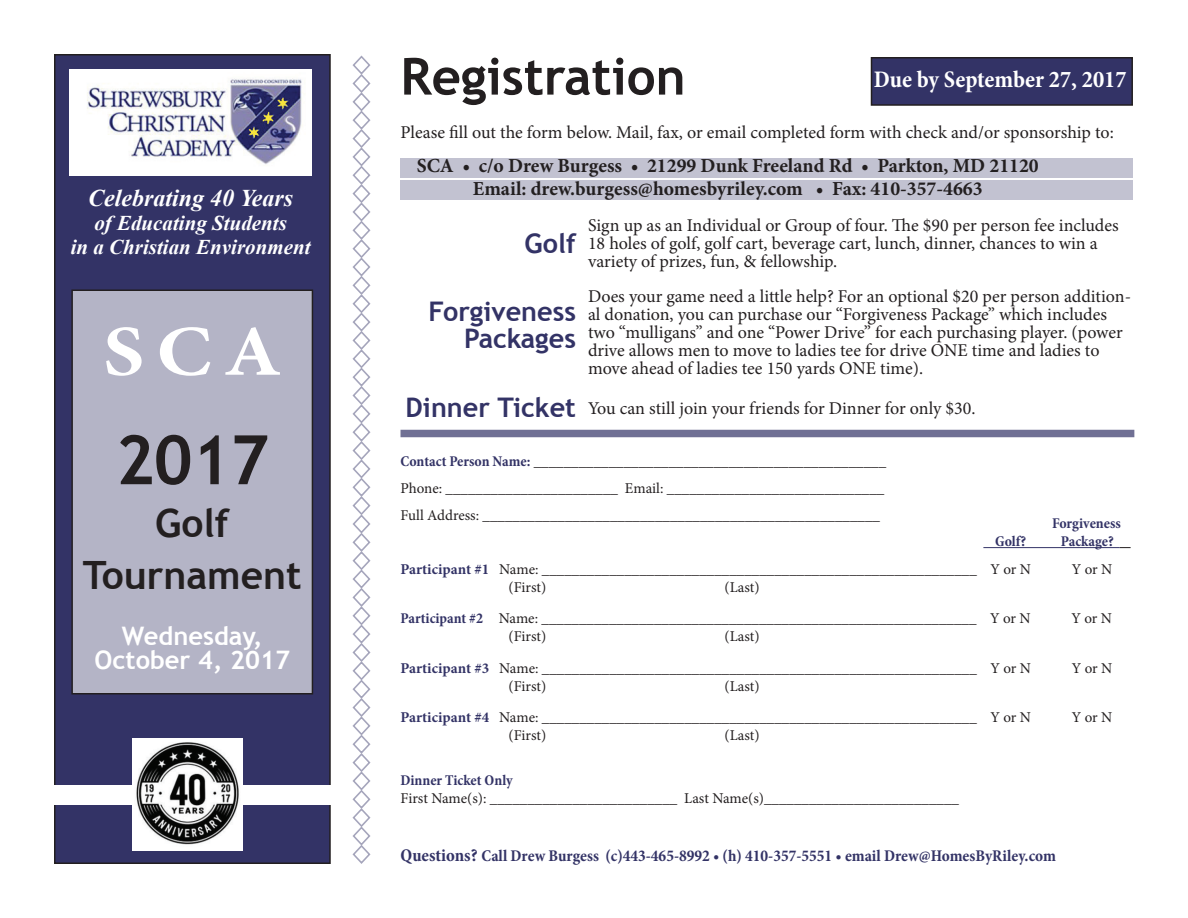
<style>
.page{position:relative;width:1188px;height:918px;background:#fff}
.page>*{position:absolute;margin:0;border:0;box-sizing:border-box;transform-origin:0 0}
.t1{font:700 71.55px "Minion Pro";color:#fff;scale:1.14 1}
.t2{font:700 67.95px "Trebuchet MS";color:#231f20}
.t3{font:700 51px "Trebuchet MS";color:#231f20}
.t4{font:700 39px "Trebuchet MS";color:#231f20}
.t5{font:700 27px "Trebuchet MS";color:#336}
.t6{font:700 25.5px "Trebuchet MS";color:#fff}
.t7{font:700 condensed 24px "Minion Pro";color:#fff}
.t8{font:italic 700 24px "Times New Roman";color:#fff}
.t9{font:italic 700 21px "Times New Roman";color:#fff}
.t10{font:700 19.95px "Minion Pro";color:#231f20}
.t11{font:18px/18px "Minion Pro";letter-spacing:-.005em;color:#231f20}
.t12{font:700 condensed 16.5px "Minion Pro";color:#336}
.t13{font:15px "Minion Pro";letter-spacing:-.005em;color:#231f20}
.t14{font:700 condensed 15px "Minion Pro";color:#336}
.s1{font-weight:700;font-stretch:condensed;color:#336}
.s2{font-weight:700;color:#336}
.s3{font-size:18px}
</style>
<div class="page">
<div style="left:872px;top:58px;width:260px;height:47px;background:#336"></div>
<div style="left:871px;top:57px;width:262px;height:49px;border:2px solid #231f20"></div>
<div style="left:400px;top:158px;width:733px;height:20px;background:#c2c2d1"></div>
<div style="left:400px;top:180px;width:733px;height:20px;background:#c2c2d1"></div>
<div style="left:400px;top:430px;width:734px;height:7px;background:#707094"></div>
<svg style="left:352px;top:55px;width:19px;height:809px"></svg>
<div style="left:55px;top:55px;width:275px;height:808px;background:#336"></div>
<div style="left:54px;top:54px;width:277px;height:810px;border:2px solid #231f20"></div>
<div style="left:26px;top:785px;width:323px;height:20px;background:#fff"></div>
<img style="left:70px;top:69px;width:242px;height:107px">
<div style="left:72px;top:290px;width:240px;height:404px;background:#b4b4c6"></div>
<div style="left:71px;top:290px;width:242px;height:404px;border:2px solid #231f20"></div>
<img style="left:133px;top:738px;width:110px;height:113px">
<hr style="left:983px;top:547px;width:137px;height:1px;background:#336">
<p class="t8" style="left:88px;top:181px;width:206px">Celebrating 40 Years</p>
<p class="t9" style="left:94px;top:208px;width:194px">of Educating Students</p>
<p class="t9" style="left:71px;top:232px;width:241px">in a Christian Environment</p>
<p class="t1" style="left:103px;top:301px;width:158px">SCA</p>
<p class="t2" style="left:116px;top:418px;width:155px">2017</p>
<p class="t4" style="left:155px;top:498px;width:76px">Golf</p>
<p class="t4" style="left:83px;top:551px;width:220px">Tournament</p>
<p class="t6" style="left:122px;top:620px;width:142px">Wednesday,</p>
<p class="t6" style="left:95px;top:644px;width:197px">October 4, 2017</p>
<p class="t3" style="left:400px;top:45px;width:287px">Registration</p>
<p class="t7" style="left:874px;top:63px;width:254px">Due by September 27, 2017</p>
<p class="t11" style="left:400px;top:123px;width:715px">Please fill out the form below. Mail, fax, or email completed form with check and/or sponsorship to:</p>
<p class="t10" style="left:417px;top:152px;width:624px">SCA • c/o Drew Burgess • 21299 Dunk Freeland Rd • Parkton, MD 21120</p>
<p class="t10" style="left:473px;top:174px;width:511px">Email: drew.burgess@homesbyriley.com • Fax: 410-357-4663</p>
<p class="t11" style="left:588px;top:216px;width:532px">Sign up as an Individual or Group of four. The $90 per person fee includes<br>18 holes of golf, golf cart, beverage cart, lunch, dinner, chances to win a variety of prizes, fun, &amp; fellowship.</p>
<p class="t11" style="left:588px;top:287px;width:545px">Does your game need a little help? For an optional $20 per person addition&shy;al donation, you can purchase our “Forgiveness Package” which includes two “mulligans” and one “Power Drive” for each purchasing player. (power drive allows men to move to ladies tee for drive ONE time and ladies to move ahead of ladies tee 150 yards ONE time).</p>
<p class="t11" style="left:588px;top:399px;width:389px">You can still join your friends for Dinner for only $30.</p>
<p class="t5" style="left:525px;top:227px;width:53px">Golf</p>
<p class="t5" style="left:429px;top:294px;width:149px">Forgiveness</p>
<p class="t5" style="left:464px;top:321px;width:113px">Packages</p>
<p class="t5" style="left:406px;top:391px;width:172px">Dinner Ticket</p>
<p class="t13" style="left:400px;top:451px;width:487px"><span class="s1">Contact Person Name:</span> _______________________________________________</p>
<p class="t13" style="left:400px;top:478px;width:485px">Phone: _______________________ Email: _____________________________</p>
<p class="t13" style="left:400px;top:505px;width:481px">Full Address: _____________________________________________________</p>
<p class="t14" style="left:1052px;top:513px;width:70px">Forgiveness</p>
<p class="t14" style="left:995px;top:531px;width:33px">Golf?</p>
<p class="t14" style="left:1061px;top:531px;width:55px">Package?</p>
<p class="t13" style="left:400px;top:559px;width:632px"><span class="s2">Participant #1</span> Name: __________________________________________________________ Y or N</p>
<p class="t13" style="left:1072px;top:559px;width:42px">Y or N</p>
<p class="t13" style="left:508px;top:577px;width:39px">(First)</p>
<p class="t13" style="left:724px;top:577px;width:37px">(Last)</p>
<p class="t13" style="left:400px;top:608px;width:632px"><span class="s1">Participant #2</span> Name: __________________________________________________________ Y or N</p>
<p class="t13" style="left:1071px;top:608px;width:42px">Y or N</p>
<p class="t13" style="left:508px;top:626px;width:39px">(First)</p>
<p class="t13" style="left:724px;top:626px;width:37px">(Last)</p>
<p class="t13" style="left:400px;top:658px;width:632px"><span class="s2">Participant #3</span> Name: __________________________________________________________ Y or N</p>
<p class="t13" style="left:1072px;top:658px;width:42px">Y or N</p>
<p class="t13" style="left:508px;top:676px;width:39px">(First)</p>
<p class="t13" style="left:724px;top:676px;width:37px">(Last)</p>
<p class="t13" style="left:400px;top:707px;width:632px"><span class="s2">Participant #4</span> Name: __________________________________________________________ Y or N</p>
<p class="t13" style="left:1072px;top:707px;width:42px">Y or N</p>
<p class="t13" style="left:508px;top:725px;width:39px">(First)</p>
<p class="t13" style="left:724px;top:725px;width:37px">(Last)</p>
<p class="t14" style="left:400px;top:770px;width:114px">Dinner Ticket Only</p>
<p class="t13" style="left:400px;top:788px;width:560px">First Name(s): _________________________ Last Name(s)__________________________</p>
<p class="t12" style="left:400px;top:844px;width:657px"><span class="s3">Questions?</span> Call Drew Burgess (c)443-465-8992 • (h) 410-357-5551 • email Drew@HomesByRiley.com</p>
</div>
